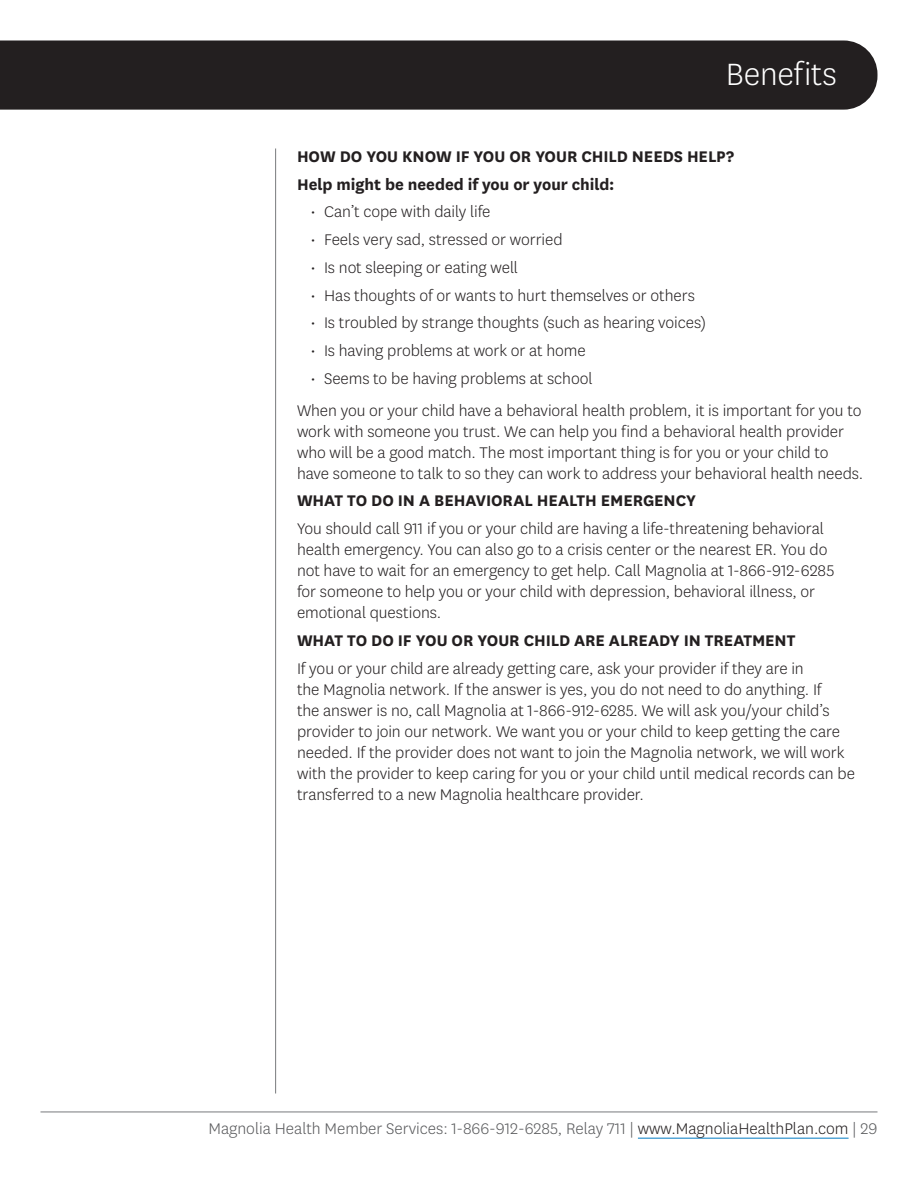
<style>
.page{position:relative;width:918px;height:1188px;background:#fff}
.page>*{position:absolute;margin:0;border:0;box-sizing:border-box;transform-origin:0 0}
.t1{font:300 36px "Centene Sans";letter-spacing:-.005em;color:#fff}
.t2{font:300 18px/21px "Centene Sans";letter-spacing:-.005em;color:#231f20}
.t3{font:700 18px "Centene Sans";letter-spacing:-.005em;color:#231f20}
.t4{font:300 18px "Centene Sans";color:#57585a}
.s1{color:#231f20}
</style>
<div class="page">
<hr style="left:275px;top:148px;width:1px;height:946px;background:#787a7d">
<hr style="left:40px;top:1112px;width:838px;height:1px;background:#787a7d">
<hr style="left:638px;top:1138px;width:211px;height:1px;background:#0079c2">
<div style="left:0;top:40px;width:878px;height:70px;background:#231f20"></div>
<h1 class="t1" style="left:726px;top:51px;width:113px">Benefits</h1>
<h4 class="t3" style="left:297px;top:144px;width:439px">HOW DO YOU KNOW IF YOU OR YOUR CHILD NEEDS HELP?</h4>
<p class="t3" style="left:297px;top:171px;width:319px">Help might be needed if you or your child:</p>
<p class="t2" style="left:310px;top:198px;width:7px;line-height:27.8px;text-align:justify">• • • • • • •</p>
<p class="t2" style="left:324px;top:201px;width:168px">Can’t cope with daily life</p>
<p class="t2" style="left:324px;top:229px;width:240px">Feels very sad, stressed or worried</p>
<p class="t2" style="left:324px;top:256px;width:196px">Is not sleeping or eating well</p>
<p class="t2" style="left:324px;top:284px;width:372px">Has thoughts of or wants to hurt themselves or others</p>
<p class="t2" style="left:324px;top:312px;width:384px">Is troubled by strange thoughts (such as hearing voices)</p>
<p class="t2" style="left:324px;top:340px;width:263px">Is having problems at work or at home</p>
<p class="t2" style="left:324px;top:367px;width:270px">Seems to be having problems at school</p>
<p class="t2" style="left:297px;top:399px;width:568px">When you or your child have a behavioral health problem, it is important for you to work with someone you trust. We can help you find a behavioral health provider who will be a good match. The most important thing is for you or your child to have someone to talk to so they can work to address your behavioral health needs.</p>
<h4 class="t3" style="left:297px;top:488px;width:401px">WHAT TO DO IN A BEHAVIORAL HEALTH EMERGENCY</h4>
<p class="t2" style="left:297px;top:518px;width:539px">You should call 911 if you or your child are having a life-threatening behavioral health emergency. You can also go to a crisis center or the nearest ER. You do not have to wait for an emergency to get help. Call Magnolia at 1-866-912-6285 for someone to help you or your child with depression, behavioral illness, or emotional questions.</p>
<h4 class="t3" style="left:297px;top:628px;width:500px">WHAT TO DO IF YOU OR YOUR CHILD ARE ALREADY IN TREATMENT</h4>
<p class="t2" style="left:297px;top:657px;width:559px">If you or your child are already getting care, ask your provider if they are in<br>the Magnolia network. If the answer is yes, you do not need to do anything. If<br>the answer is no, call Magnolia at 1-866-912-6285. We will ask you/your child’s provider to join our network. We want you or your child to keep getting the care needed. If the provider does not want to join the Magnolia network, we will work with the provider to keep caring for you or your child until medical records can be transferred to a new Magnolia healthcare provider.</p>
<p class="t4" style="left:208px;top:1117px;width:671px">Magnolia Health Member Services: 1-866-912-6285, Relay 711 | <span class="s1">www.MagnoliaHealthPlan.com</span> | 29</p>
</div>
